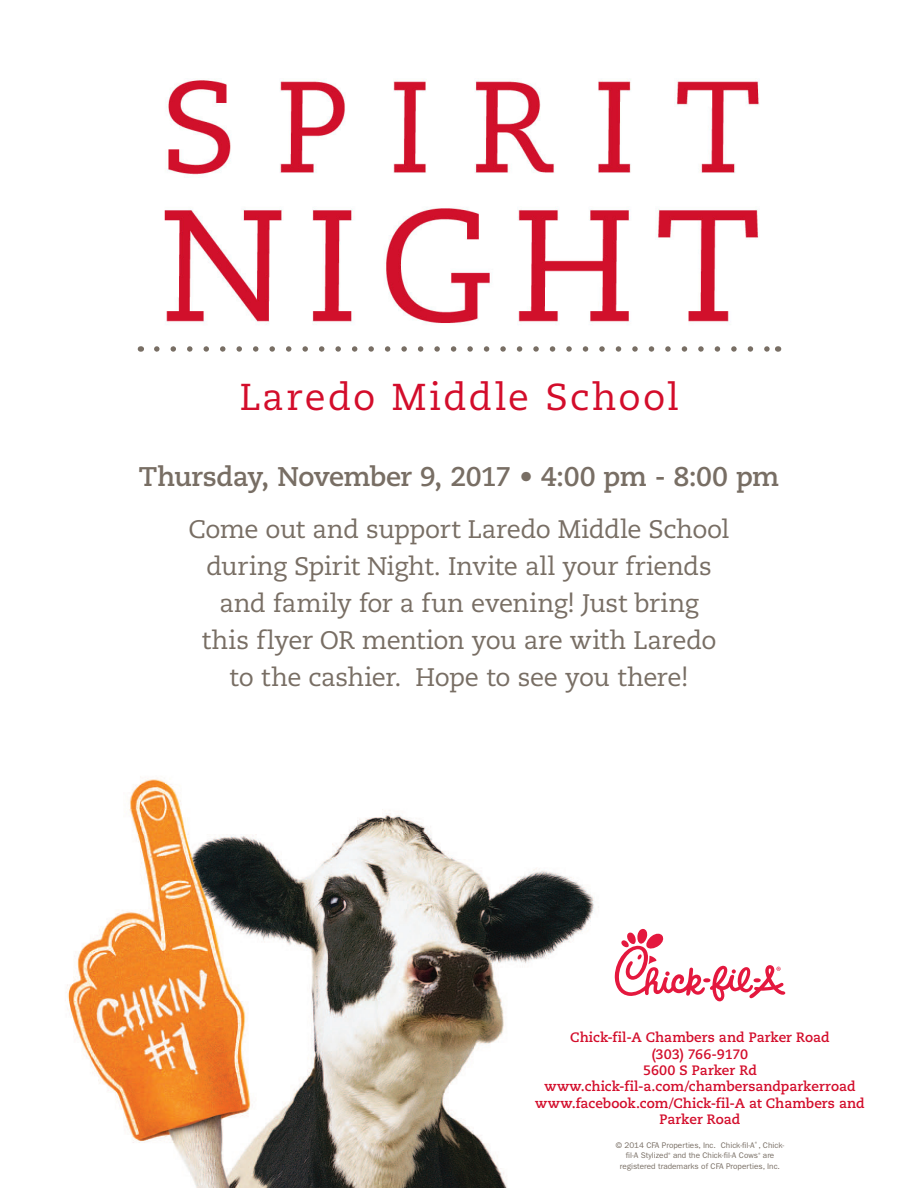
<style>
.page{position:relative;width:918px;height:1188px;background:#fff}
.page>*{position:absolute;margin:0;border:0;box-sizing:border-box;transform-origin:0 0}
.t1{font:37.35px "Caecilia LT Std";letter-spacing:.065em;color:#d30d2b}
.t2{font:700 27px "Caecilia LT Std";letter-spacing:-.02em;color:#786e64}
.t3{font:25.35px/37px "Caecilia LT Std";letter-spacing:-.015em;color:#786e64;text-align:center}
.t4{font:700 13.65px/16.4px "Caecilia LT Std";color:#d30d2b;text-align:center}
.t5{font:8.1px/10.2px "ITC Franklin Gothic Std";color:#786e64;text-align:center}
</style>
<div class="page">
<img style="left:67px;top:346px;width:528px;height:842px">
<img style="left:164px;top:79px;width:596px;height:246px">
<svg style="left:614px;top:928px;width:172px;height:74px"></svg>
<svg style="left:157px;top:346px;width:612px;height:6px"></svg>
<h1 class="t1" style="left:239px;top:376px;width:441px">Laredo Middle School</h1>
<p class="t2" style="left:139px;top:461px;width:642px">Thursday, November 9, 2017 • 4:00 pm - 8:00 pm</p>
<p class="t3" style="left:188px;top:511px;width:543px">Come out and support Laredo Middle School during Spirit Night. Invite all your friends and family for a fun evening! Just bring<br>this flyer OR mention you are with Laredo to the cashier. Hope to see you there!</p>
<p class="t4" style="left:535px;top:1030px;width:331px">Chick-fil-A Chambers and Parker Road<br>(303) 766-9170<br>5600 S Parker Rd www.chick-fil-a.com/chambersandparkerroad www.facebook.com/Chick-fil-A at Chambers and<br>Parker Road</p>
<p class="t5" style="left:616px;top:1140px;width:170px">© 2014 CFA Properties, Inc. Chick-fil-A<sup>®</sup>, Chick&shy;fil-A Stylized<sup>®</sup> and the Chick-fil-A Cows<sup>®</sup> are registered trademarks of CFA Properties, Inc.</p>
</div>
